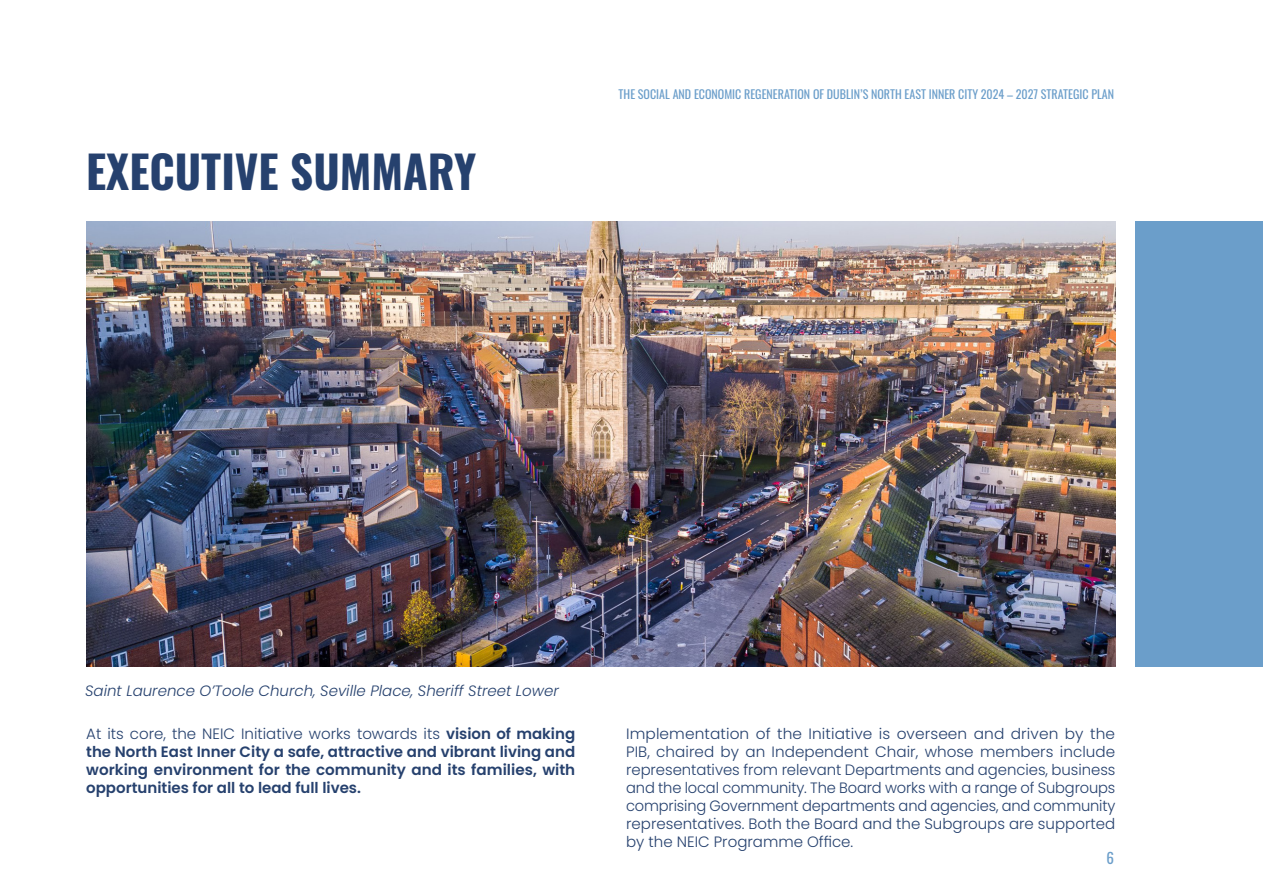
<style>
.page{position:relative;width:1263px;height:893px;background:#fff}
.page>*{position:absolute;margin:0;border:0;box-sizing:border-box;transform-origin:0 0}
.t1{font:700 45px "Oswald";color:#26416e}
.t2{font:300 15px/18px "Poppins";color:#26416e;text-align:justify}
.t3{font:600 15px/18px "Poppins";color:#26416e;text-align:justify}
.t4{font:italic 300 15px "Poppins";color:#26416e}
.t5{font:15px "Oswald";color:#6b9eca}
.t6{font:12px "Oswald";color:#6b9eca}
.s1{font-weight:300}
</style>
<div class="page">
<div style="left:1135px;top:221px;width:128px;height:445px;background:#6b9eca"></div>
<img style="left:86px;top:221px;width:1029px;height:445px">
<p class="t1" style="left:86px;top:148px;width:392px">EXECUTIVE SUMMARY</p>
<p class="t6" style="left:619px;top:84px;width:497px">THE SOCIAL AND ECONOMIC REGENERATION OF DUBLIN’S NORTH EAST INNER CITY 2024 – 2027 STRATEGIC PLAN</p>
<p class="t4" style="left:85px;top:682px;width:475px">Saint Laurence O’Toole Church, Seville Place, Sheriff Street Lower</p>
<p class="t3" style="left:86px;top:724px;width:490px"><span class="s1">At its core, the NEIC Initiative works towards its</span> vision of making the North East Inner City a safe, attractive and vibrant living and working environment for the community and its families, with opportunities for all to lead full lives.</p>
<p class="t2" style="left:626px;top:724px;width:491px">Implementation of the Initiative is overseen and driven by the PIB, chaired by an Independent Chair, whose members include representatives from relevant Departments and agencies, business and the local community. The Board works with a range of Subgroups comprising Government departments and agencies, and community representatives. Both the Board and the Subgroups are supported by the NEIC Programme Office.</p>
<p class="t5" style="left:1106px;top:845px;width:9px">6</p>
</div>
